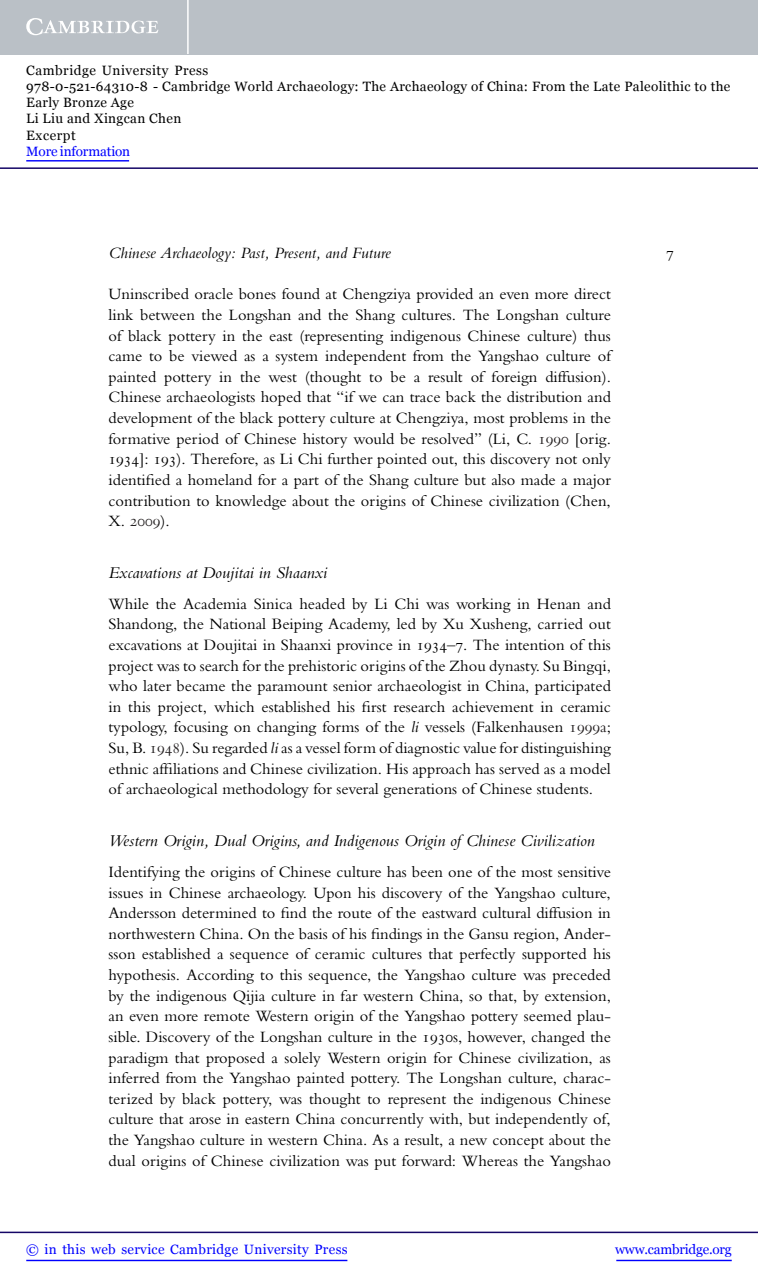
<style>
.page{position:relative;width:758px;height:1283px;background:#fff}
.page>*{position:absolute;margin:0;border:0;box-sizing:border-box;transform-origin:0 0}
.t1{font:17.25px "Bembo Italic Os F";color:#000}
.t2{font:16.5px/20.5px "Bembo";color:#000;text-align:justify}
.t3{font:16.5px "Bembo Italic Os F";color:#000}
.t4{font:16.5px "Bembo SC";color:#000}
.t5{font:13.5px/16.2px "Georgia";letter-spacing:.025em;color:#000}
.t6{font:13.5px "Georgia";letter-spacing:.025em;color:#00f}
.t7{font:13.5px "Georgia";letter-spacing:-.015em;color:#00f}
.t8{font:13.5px "Georgia";letter-spacing:-.01em;color:#00f}
.s1{font-family:"Bembo SC";color:#231f20}
.s2{font-family:"Bembo SC"}
.s3{font-family:"Bembo Italic Os F"}
.s4{color:#231f20}
</style>
<div class="page">
<div style="left:0;top:0;width:757px;height:54px;background:#bac0c6"></div>
<svg style="left:26px;top:18px;width:132px;height:17px"></svg>
<hr style="left:187px;top:0;width:2px;height:54px;background:#fff">
<hr style="left:0;top:167px;width:757px;height:2px;background:#150666">
<hr style="left:616px;top:1259px;width:115px;height:2px;background:#00f">
<hr style="left:0;top:1231px;width:757px;height:2px;background:#150666">
<hr style="left:26px;top:1259px;width:321px;height:2px;background:#00f">
<hr style="left:26px;top:160px;width:103px;height:1px;background:#00f">
<p class="t5" style="left:26px;top:62px;width:705px">Cambridge University Press<br>978-0-521-64310-8 - Cambridge World Archaeology: The Archaeology of China: From the Late Paleolithic to the Early Bronze Age<br>Li Liu and Xingcan Chen<br>Excerpt</p>
<p class="t8" style="left:26px;top:143px;width:105px">More information</p>
<p class="t3" style="left:108px;top:247px;width:284px">Chinese Archaeology: Past, Present, and Future</p>
<p class="t4" style="left:666px;top:247px;width:9px">7</p>
<p class="t2" style="left:108px;top:285px;width:504px">Uninscribed oracle bones found at Chengziya provided an even more direct link between the Longshan and the Shang cultures. The Longshan culture of black pottery in the east (representing indigenous Chinese culture) thus came to be viewed as a system independent from the Yangshao culture of painted pottery in the west (thought to be a result of foreign diffusion).<br>Chinese archaeologists hoped that “if we can trace back the distribution and development of the black pottery culture at Chengziya, most problems in the formative period of Chinese history would be resolved” (Li, C. <span class="s1">1990</span> [orig.<br><span class="s2">1934</span>]: <span class="s2">193</span>). Therefore, as Li Chi further pointed out, this discovery not only identified a homeland for a part of the Shang culture but also made a major contribution to knowledge about the origins of Chinese civilization (Chen, X. <span class="s1">2009</span>).</p>
<p class="t1" style="left:108px;top:566px;width:220px">Excavations at Doujitai in Shaanxi</p>
<p class="t2" style="left:108px;top:595px;width:504px">While the Academia Sinica headed by Li Chi was working in Henan and Shandong, the National Beiping Academy, led by Xu Xusheng, carried out excavations at Doujitai in Shaanxi province in <span class="s2">1934</span>–<span class="s2">7</span>. The intention of this project was to search for the prehistoric origins of the Zhou dynasty. Su Bingqi, who later became the paramount senior archaeologist in China, participated in this project, which established his first research achievement in ceramic typology, focusing on changing forms of the <span class="s3">li</span> vessels (Falkenhausen <span class="s1">1999</span><span class="s4">a</span>; Su, B. <span class="s1">1948</span>). Su regarded <span class="s3">li</span> as a vessel form of diagnostic value for distinguishing ethnic affiliations and Chinese civilization. His approach has served as a model of archaeological methodology for several generations of Chinese students.</p>
<p class="t1" style="left:108px;top:834px;width:488px">Western Origin, Dual Origins, and Indigenous Origin of Chinese Civilization</p>
<p class="t2" style="left:108px;top:863px;width:504px">Identifying the origins of Chinese culture has been one of the most sensitive issues in Chinese archaeology. Upon his discovery of the Yangshao culture, Andersson determined to find the route of the eastward cultural diffusion in northwestern China. On the basis of his findings in the Gansu region, Ander&shy;sson established a sequence of ceramic cultures that perfectly supported his hypothesis. According to this sequence, the Yangshao culture was preceded by the indigenous Qijia culture in far western China, so that, by extension, an even more remote Western origin of the Yangshao pottery seemed plau&shy;sible. Discovery of the Longshan culture in the <span class="s2">1930</span>s, however, changed the paradigm that proposed a solely Western origin for Chinese civilization, as inferred from the Yangshao painted pottery. The Longshan culture, charac&shy;terized by black pottery, was thought to represent the indigenous Chinese culture that arose in eastern China concurrently with, but independently of, the Yangshao culture in western China. As a result, a new concept about the dual origins of Chinese civilization was put forward: Whereas the Yangshao</p>
<p class="t6" style="left:26px;top:1242px;width:323px">© in this web service Cambridge University Press</p>
<p class="t7" style="left:615px;top:1242px;width:118px">www.cambridge.org</p>
</div>
